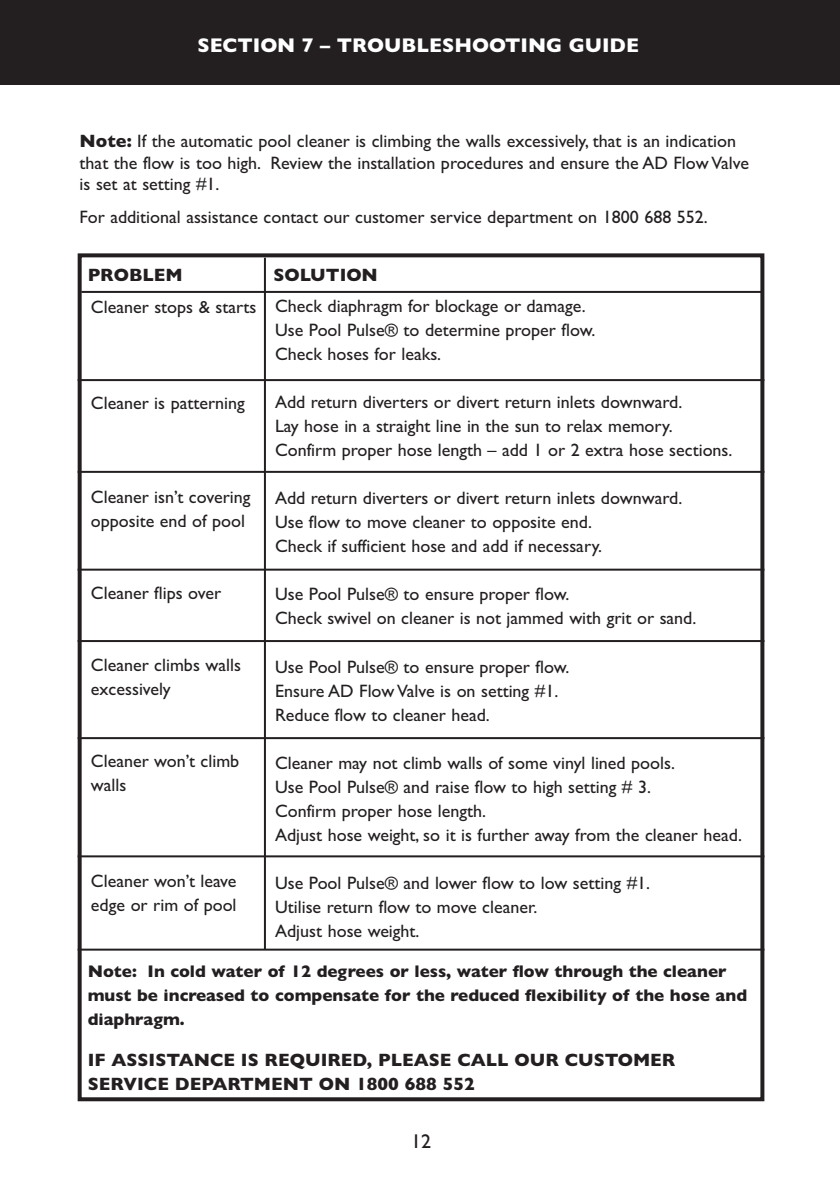
<style>
.page{position:relative;width:840px;height:1191px;background:#fff}
.page>*{position:absolute;margin:0;border:0;box-sizing:border-box;transform-origin:0 0}
.t1{font:700 20px "Gill Sans";color:#fff}
.t2{font:20px "Gill Sans";color:#231f20}
.t3{font:18px/24px "Gill Sans";color:#231f20}
.t4{font:700 18px/24px "Gill Sans";color:#231f20}
.t5{font:700 17px/24px "Gill Sans";color:#231f20}
.s1{font-weight:700}
</style>
<div class="page">
<div style="left:0;top:0;width:839px;height:85px;background:#231f20"></div>
<div style="left:78px;top:253px;width:686px;height:848px;border:4px solid #231f20"></div>
<hr style="left:264px;top:258px;width:2px;height:691px;background:#231f20">
<hr style="left:78px;top:948px;width:686px;height:2px;background:#231f20">
<hr style="left:78px;top:379px;width:686px;height:2px;background:#231f20">
<hr style="left:78px;top:568px;width:686px;height:2px;background:#231f20">
<hr style="left:78px;top:640px;width:686px;height:2px;background:#231f20">
<hr style="left:78px;top:737px;width:686px;height:2px;background:#231f20">
<hr style="left:78px;top:855px;width:686px;height:2px;background:#231f20">
<hr style="left:78px;top:471px;width:686px;height:2px;background:#231f20">
<hr style="left:81px;top:291px;width:681px;height:2px;background:#231f20">
<p class="t1" style="left:197px;top:38px;width:443px">SECTION 7 – TROUBLESHOOTING GUIDE</p>
<p class="t3" style="left:80px;top:132px;width:670px;line-height:21.6px"><span class="s1">Note:</span> If the automatic pool cleaner is climbing the walls excessively, that is an indication that the flow is too high. Review the installation procedures and ensure the AD Flow Valve is set at setting #1.</p>
<p class="t3" style="left:80px;top:207px;width:629px">For additional assistance contact our customer service department on 1800 688 552.</p>
<p class="t4" style="left:88px;top:265px;width:97px">PROBLEM</p>
<p class="t4" style="left:273px;top:265px;width:106px">SOLUTION</p>
<p class="t3" style="left:91px;top:297px;width:167px">Cleaner stops &amp; starts</p>
<p class="t3" style="left:91px;top:393px;width:155px">Cleaner is patterning</p>
<p class="t3" style="left:91px;top:487px;width:161px">Cleaner isn’t covering opposite end of pool</p>
<p class="t3" style="left:91px;top:583px;width:132px">Cleaner flips over</p>
<p class="t3" style="left:91px;top:655px;width:151px">Cleaner climbs walls excessively</p>
<p class="t3" style="left:91px;top:751px;width:150px">Cleaner won’t climb walls</p>
<p class="t3" style="left:91px;top:871px;width:147px">Cleaner won’t leave edge or rim of pool</p>
<p class="t3" style="left:275px;top:296px;width:322px">Check diaphragm for blockage or damage.<br>Use Pool Pulse® to determine proper flow.<br>Check hoses for leaks.</p>
<p class="t3" style="left:275px;top:392px;width:458px">Add return diverters or divert return inlets downward.<br>Lay hose in a straight line in the sun to relax memory.<br>Confirm proper hose length – add 1 or 2 extra hose sections.</p>
<p class="t3" style="left:275px;top:488px;width:408px">Add return diverters or divert return inlets downward.<br>Use flow to move cleaner to opposite end.<br>Check if sufficient hose and add if necessary.</p>
<p class="t3" style="left:275px;top:584px;width:422px">Use Pool Pulse® to ensure proper flow.<br>Check swivel on cleaner is not jammed with grit or sand.</p>
<p class="t3" style="left:275px;top:656px;width:296px">Use Pool Pulse® to ensure proper flow.<br>Ensure AD Flow Valve is on setting #1.<br>Reduce flow to cleaner head.</p>
<p class="t3" style="left:275px;top:752px;width:468px">Cleaner may not climb walls of some vinyl lined pools.<br>Use Pool Pulse® and raise flow to high setting # 3.<br>Confirm proper hose length.<br>Adjust hose weight, so it is further away from the cleaner head.</p>
<p class="t3" style="left:275px;top:872px;width:376px">Use Pool Pulse® and lower flow to low setting #1.<br>Utilise return flow to move cleaner.<br>Adjust hose weight.</p>
<p class="t5" style="left:88px;top:961px;width:660px">Note: In cold water of 12 degrees or less, water flow through the cleaner must be increased to compensate for the reduced flexibility of the hose and diaphragm.</p>
<p class="t4" style="left:88px;top:1049px;width:589px">IF ASSISTANCE IS REQUIRED, PLEASE CALL OUR CUSTOMER<br>SERVICE DEPARTMENT ON 1800 688 552</p>
<p class="t2" style="left:411px;top:1134px;width:21px">12</p>
</div>
